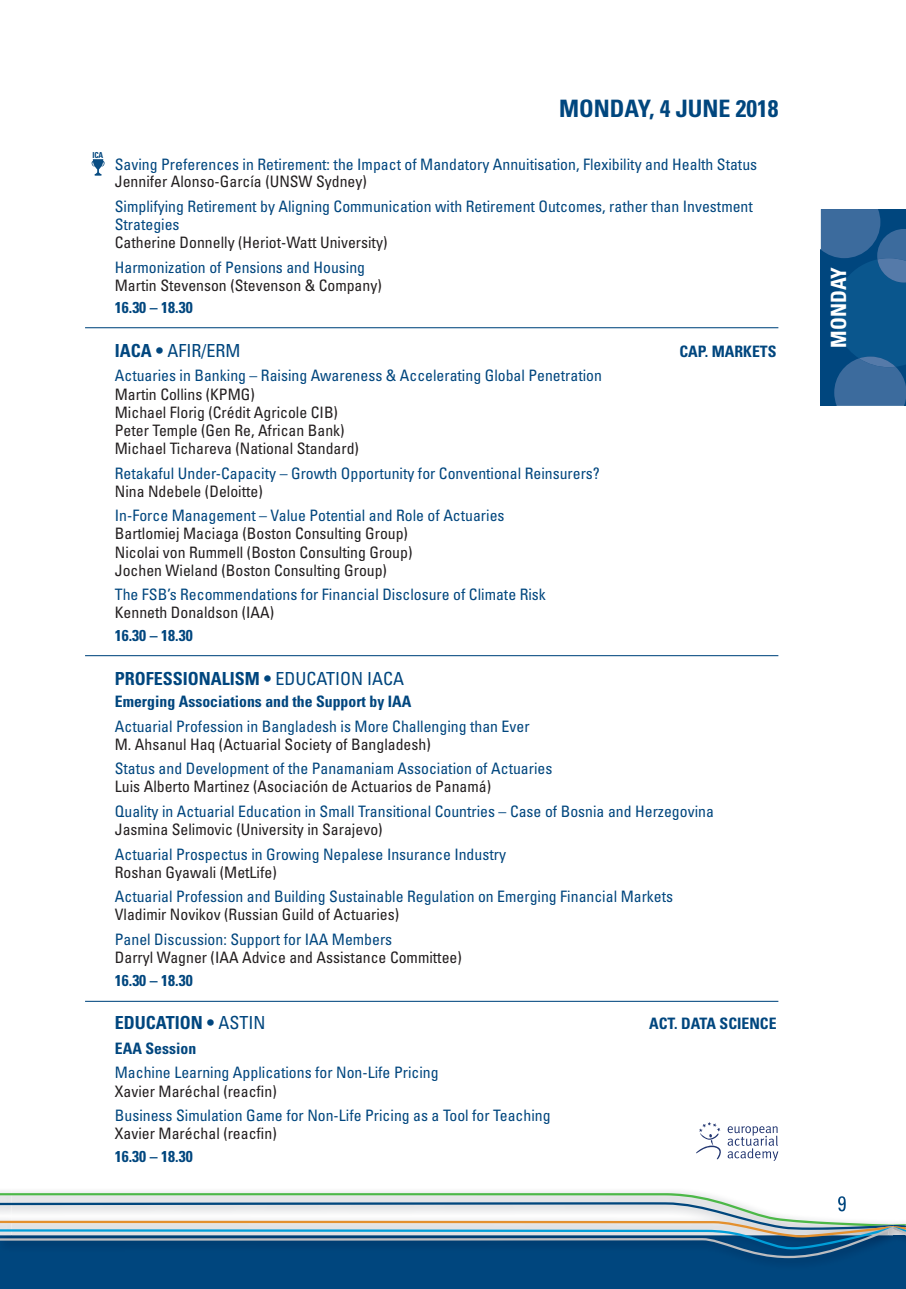
<style>
.page{position:relative;width:906px;height:1289px;background:#fff}
.page>*{position:absolute;margin:0;border:0;box-sizing:border-box;transform-origin:0 0}
.t1{font:700 condensed 24px "Univers";color:#00467e}
.t2{font:700 condensed 21px "Univers";color:#fff}
.t3{font:700 condensed 18px "Univers";color:#00467e}
.t4{font:condensed 18px "Univers";color:#00467e}
.t5{font:condensed 15.75px/18.1px "Univers";color:#00467e}
.t6{font:condensed 15.75px/18.1px "Univers";color:#231f20}
.t7{font:700 condensed 15.75px "Univers";color:#00467e}
.t8{font:700 condensed 8.25px "Univers";color:#00467e;scale:.93 1}
.s1{font-weight:700}
.s2{font-weight:400}
</style>
<div class="page">
<div style="left:893px;top:1235px;width:13px;height:53px;background:#00467e"></div>
<div style="left:0;top:1235px;width:893px;height:53px;background:#00467e"></div>
<svg style="left:0;top:1193px;width:906px;height:65px"></svg>
<hr style="left:85px;top:655px;width:693px;height:1px;background:#00467e">
<hr style="left:85px;top:327px;width:693px;height:1px;background:#00467e">
<hr style="left:85px;top:1000px;width:693px;height:1px;background:#00467e">
<svg style="left:820px;top:209px;width:86px;height:197px;background:#1d5b90"></svg>
<svg style="left:92px;top:159px;width:13px;height:17px"></svg>
<svg style="left:696px;top:1122px;width:82px;height:38px"></svg>
<p class="t8" style="left:93px;top:150px;width:13px">ICA</p>
<h1 class="t1" style="left:559px;top:94px;width:221px">MONDAY, 4 JUNE 2018</h1>
<p class="t5" style="left:115px;top:155px;width:644px">Saving Preferences in Retirement: the Impact of Mandatory Annuitisation, Flexibility and Health Status</p>
<p class="t6" style="left:115px;top:172px;width:253px">Jennifer Alonso-García (UNSW Sydney)</p>
<p class="t5" style="left:115px;top:197px;width:639px">Simplifying Retirement by Aligning Communication with Retirement Outcomes, rather than Investment<br>Strategies</p>
<p class="t6" style="left:115px;top:233px;width:274px">Catherine Donnelly (Heriot-Watt University)</p>
<p class="t5" style="left:115px;top:258px;width:252px">Harmonization of Pensions and Housing</p>
<p class="t6" style="left:115px;top:276px;width:268px">Martin Stevenson (Stevenson &amp; Company)</p>
<p class="t7" style="left:115px;top:298px;width:79px">16.30 – 18.30</p>
<p class="t4" style="left:115px;top:339px;width:127px"><span class="s1">IACA •</span> AFIR/ERM</p>
<p class="t7" style="left:679px;top:341px;width:99px">CAP. MARKETS</p>
<p class="t5" style="left:115px;top:366px;width:488px">Actuaries in Banking – Raising Awareness &amp; Accelerating Global Penetration</p>
<p class="t6" style="left:115px;top:384px;width:246px">Martin Collins (KPMG)<br>Michael Florig (Crédit Agricole CIB)<br>Peter Temple (Gen Re, African Bank)<br>Michael Tichareva (National Standard)</p>
<p class="t5" style="left:115px;top:463px;width:486px">Retakaful Under-Capacity – Growth Opportunity for Conventional Reinsurers?</p>
<p class="t6" style="left:115px;top:482px;width:149px">Nina Ndebele (Deloitte)</p>
<p class="t5" style="left:115px;top:506px;width:391px">In-Force Management – Value Potential and Role of Actuaries</p>
<p class="t6" style="left:115px;top:524px;width:299px">Bartlomiej Maciaga (Boston Consulting Group)<br>Nicolai von Rummell (Boston Consulting Group)<br>Jochen Wieland (Boston Consulting Group)</p>
<p class="t5" style="left:115px;top:585px;width:432px">The FSB’s Recommendations for Financial Disclosure of Climate Risk</p>
<p class="t6" style="left:115px;top:603px;width:161px">Kenneth Donaldson (IAA)</p>
<p class="t7" style="left:115px;top:625px;width:79px">16.30 – 18.30</p>
<p class="t3" style="left:115px;top:667px;width:291px">PROFESSIONALISM • <span class="s2">EDUCATION IACA</span></p>
<p class="t7" style="left:115px;top:691px;width:298px">Emerging Associations and the Support by IAA</p>
<p class="t5" style="left:115px;top:716px;width:416px">Actuarial Profession in Bangladesh is More Challenging than Ever</p>
<p class="t6" style="left:115px;top:734px;width:317px">M. Ahsanul Haq (Actuarial Society of Bangladesh)</p>
<p class="t5" style="left:115px;top:759px;width:439px">Status and Development of the Panamaniam Association of Actuaries</p>
<p class="t6" style="left:115px;top:777px;width:378px">Luis Alberto Martinez (Asociación de Actuarios de Panamá)</p>
<p class="t5" style="left:115px;top:802px;width:600px">Quality in Actuarial Education in Small Transitional Countries – Case of Bosnia and Herzegovina</p>
<p class="t6" style="left:115px;top:820px;width:269px">Jasmina Selimovic (University in Sarajevo)</p>
<p class="t5" style="left:115px;top:844px;width:393px">Actuarial Prospectus in Growing Nepalese Insurance Industry</p>
<p class="t6" style="left:115px;top:862px;width:163px">Roshan Gyawali (MetLife)</p>
<p class="t5" style="left:115px;top:887px;width:560px">Actuarial Profession and Building Sustainable Regulation on Emerging Financial Markets</p>
<p class="t6" style="left:115px;top:905px;width:286px">Vladimir Novikov (Russian Guild of Actuaries)</p>
<p class="t5" style="left:115px;top:930px;width:279px">Panel Discussion: Support for IAA Members</p>
<p class="t6" style="left:115px;top:948px;width:348px">Darryl Wagner (IAA Advice and Assistance Committee)</p>
<p class="t7" style="left:115px;top:970px;width:79px">16.30 – 18.30</p>
<p class="t3" style="left:115px;top:1011px;width:152px">EDUCATION • <span class="s2">ASTIN</span></p>
<p class="t7" style="left:649px;top:1014px;width:129px">ACT. DATA SCIENCE</p>
<p class="t7" style="left:115px;top:1038px;width:83px">EAA Session</p>
<p class="t5" style="left:115px;top:1063px;width:325px">Machine Learning Applications for Non-Life Pricing</p>
<p class="t6" style="left:115px;top:1081px;width:163px">Xavier Maréchal (reacfin)</p>
<p class="t5" style="left:115px;top:1106px;width:437px">Business Simulation Game for Non-Life Pricing as a Tool for Teaching</p>
<p class="t6" style="left:115px;top:1124px;width:163px">Xavier Maréchal (reacfin)</p>
<p class="t7" style="left:115px;top:1146px;width:79px">16.30 – 18.30</p>
<h2 class="t2" style="left:825px;top:347px;width:82px;rotate:-90deg">MONDAY</h2>
</div>
